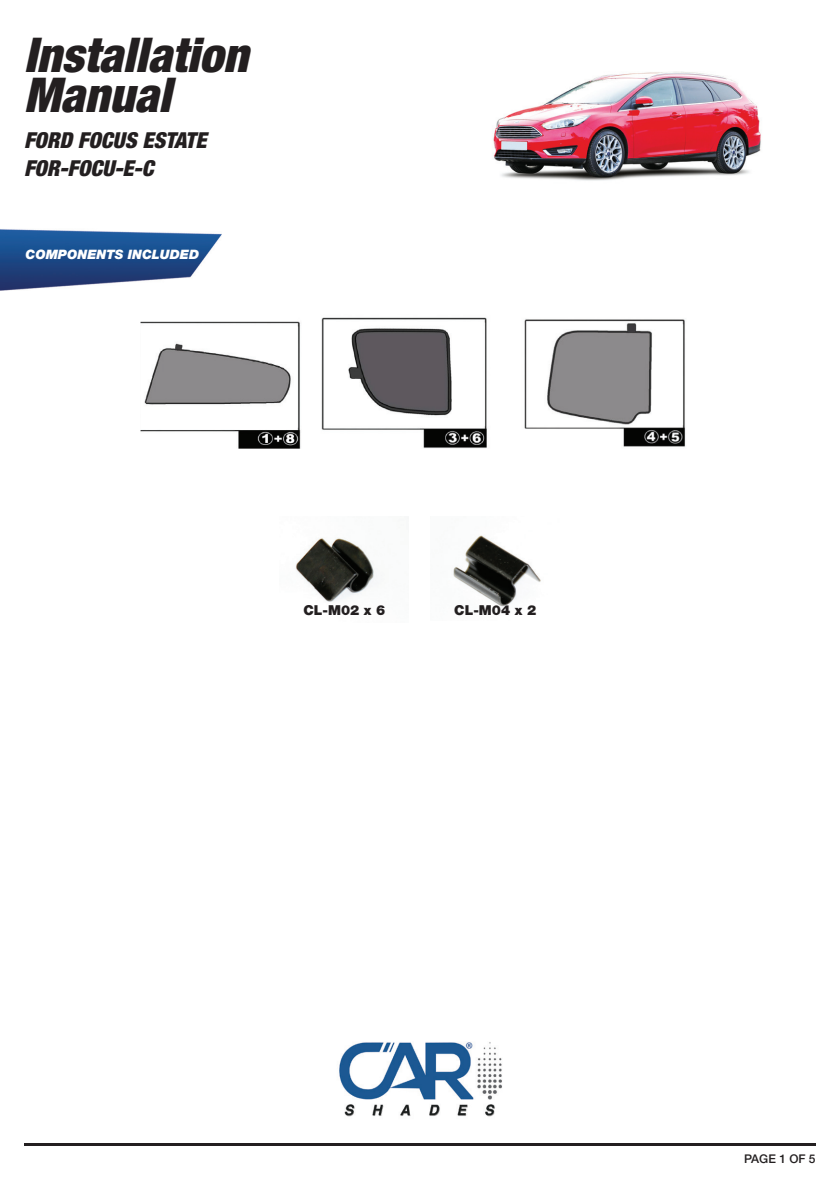
<style>
.page{position:relative;width:840px;height:1191px;background:#fff}
.page>*{position:absolute;margin:0;border:0;box-sizing:border-box;transform-origin:0 0}
.t1{font:italic 900 condensed 48px/40px "Helvetica Neue LT Std";color:#231f20}
.t2{font:italic 900 condensed 22px/28px "Helvetica Neue LT Std";color:#231f20}
.t3{font:900 13.8px "Helvetica Neue LT Std";color:#231f20}
.t4{font:italic 900 13px "Helvetica Neue LT Std";color:#fff}
.t5{font:500 12px "Helvetica Neue LT Std";color:#231f20}
</style>
<div class="page">
<img style="left:493px;top:71px;width:268px;height:110px">
<img style="left:0;top:229px;width:222px;height:62px">
<img style="left:141px;top:317px;width:545px;height:132px">
<img style="left:296px;top:538px;width:81px;height:64px">
<img style="left:453px;top:535px;width:88px;height:72px">
<img style="left:339px;top:1042px;width:163px;height:75px">
<hr style="left:24px;top:1143px;width:791px;height:2px;background:#231f20">
<h1 class="t1" style="left:24px;top:35px;width:226px">Installation<br>Manual</h1>
<p class="t2" style="left:24px;top:126px;width:184px">FORD FOCUS ESTATE<br>FOR-FOCU-E-C</p>
<p class="t4" style="left:25px;top:246px;width:175px">COMPONENTS INCLUDED</p>
<p class="t3" style="left:303px;top:601px;width:83px">CL-M02 x 6</p>
<p class="t3" style="left:454px;top:601px;width:83px">CL-M04 x 2</p>
<p class="t5" style="left:743px;top:1152px;width:73px">PAGE 1 OF 5</p>
</div>
